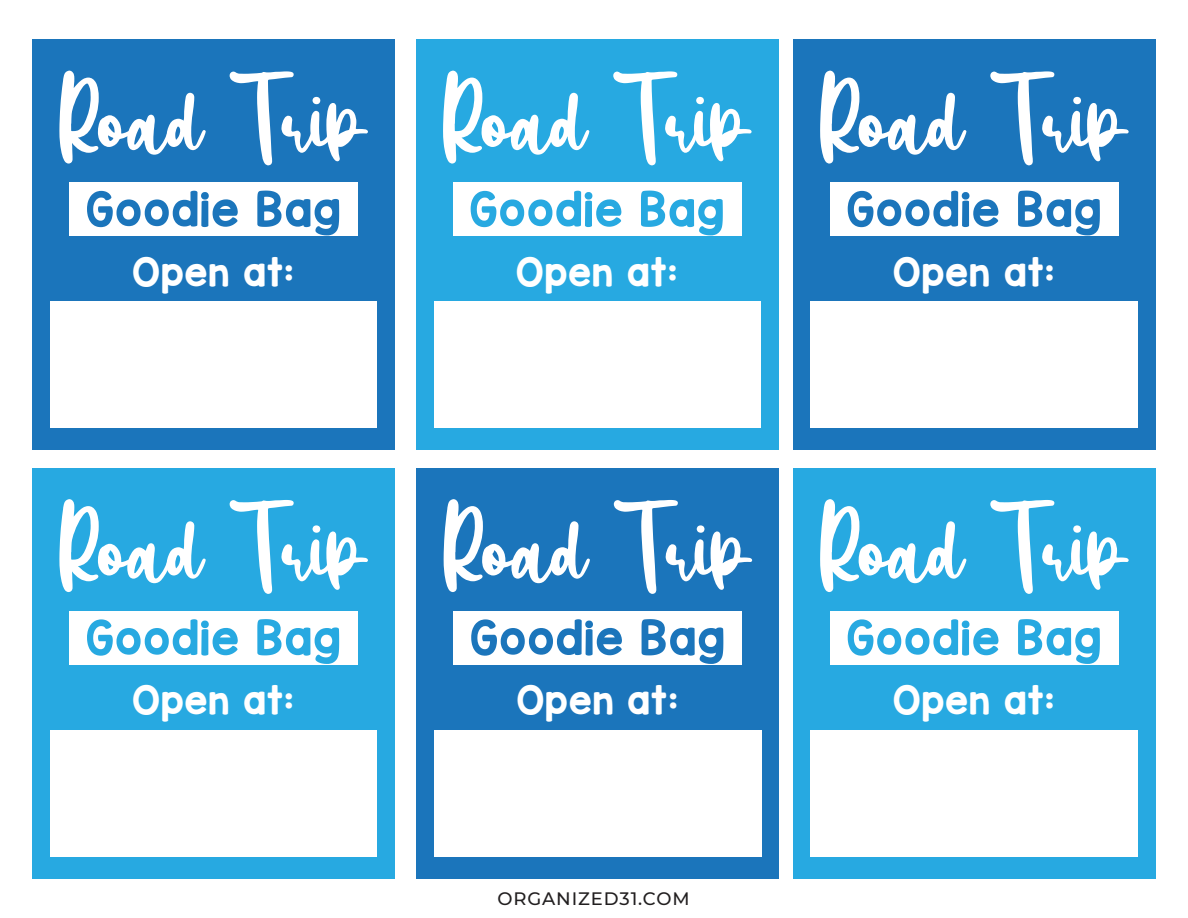
<style>
.page{position:relative;width:1188px;height:918px;background:#fff}
.page>*{position:absolute;margin:0;border:0;box-sizing:border-box;transform-origin:0 0}
.t1{font:90.6px "Hachiko";color:#fff}
.t2{font:33.45px "KG Red Hands";letter-spacing:.025em;color:#fff}
.t3{font:500 18px "Montserrat";letter-spacing:.05em;color:#221f20}
</style>
<div class="page">
<div style="left:793px;top:468px;width:362px;height:410px;background:#27a9e1"></div>
<div style="left:830px;top:611px;width:289px;height:54px;background:#fff"></div>
<svg style="left:848px;top:619px;width:150px;height:37px"></svg>
<svg style="left:1018px;top:619px;width:82px;height:45px"></svg>
<div style="left:811px;top:730px;width:327px;height:127px;background:#fff"></div>
<div style="left:33px;top:40px;width:362px;height:410px;background:#1b75bb"></div>
<div style="left:69px;top:182px;width:289px;height:54px;background:#fff"></div>
<svg style="left:87px;top:191px;width:151px;height:36px"></svg>
<svg style="left:257px;top:191px;width:82px;height:44px"></svg>
<div style="left:50px;top:302px;width:327px;height:126px;background:#fff"></div>
<div style="left:416px;top:40px;width:362px;height:410px;background:#27a9e1"></div>
<div style="left:453px;top:182px;width:288px;height:54px;background:#fff"></div>
<svg style="left:471px;top:191px;width:150px;height:36px"></svg>
<svg style="left:641px;top:191px;width:82px;height:44px"></svg>
<div style="left:434px;top:302px;width:327px;height:126px;background:#fff"></div>
<div style="left:793px;top:40px;width:362px;height:410px;background:#1b75bb"></div>
<div style="left:830px;top:182px;width:289px;height:54px;background:#fff"></div>
<svg style="left:848px;top:191px;width:150px;height:36px"></svg>
<svg style="left:1018px;top:191px;width:82px;height:44px"></svg>
<div style="left:811px;top:302px;width:327px;height:126px;background:#fff"></div>
<div style="left:33px;top:468px;width:362px;height:410px;background:#27a9e1"></div>
<div style="left:69px;top:611px;width:289px;height:54px;background:#fff"></div>
<svg style="left:87px;top:619px;width:151px;height:37px"></svg>
<svg style="left:257px;top:619px;width:82px;height:45px"></svg>
<div style="left:50px;top:730px;width:327px;height:127px;background:#fff"></div>
<div style="left:417px;top:468px;width:362px;height:410px;background:#1b75bb"></div>
<div style="left:454px;top:611px;width:288px;height:54px;background:#fff"></div>
<svg style="left:471px;top:619px;width:151px;height:37px"></svg>
<svg style="left:642px;top:619px;width:81px;height:45px"></svg>
<div style="left:434px;top:730px;width:327px;height:127px;background:#fff"></div>
<p class="t1" style="left:59px;top:71px;width:307px">Road Trip</p>
<p class="t2" style="left:132px;top:256px;width:163px">OPEN AT:</p>
<p class="t1" style="left:443px;top:71px;width:307px">Road Trip</p>
<p class="t2" style="left:516px;top:256px;width:163px">OPEN AT:</p>
<p class="t1" style="left:820px;top:71px;width:307px">Road Trip</p>
<p class="t2" style="left:893px;top:256px;width:163px">OPEN AT:</p>
<p class="t1" style="left:59px;top:499px;width:307px">Road Trip</p>
<p class="t2" style="left:132px;top:685px;width:163px">OPEN AT:</p>
<p class="t1" style="left:444px;top:499px;width:307px">Road Trip</p>
<p class="t2" style="left:516px;top:685px;width:163px">OPEN AT:</p>
<p class="t1" style="left:820px;top:499px;width:307px">Road Trip</p>
<p class="t2" style="left:893px;top:685px;width:163px">OPEN AT:</p>
<p class="t3" style="left:497px;top:888px;width:194px">ORGANIZED31.COM</p>
</div>
